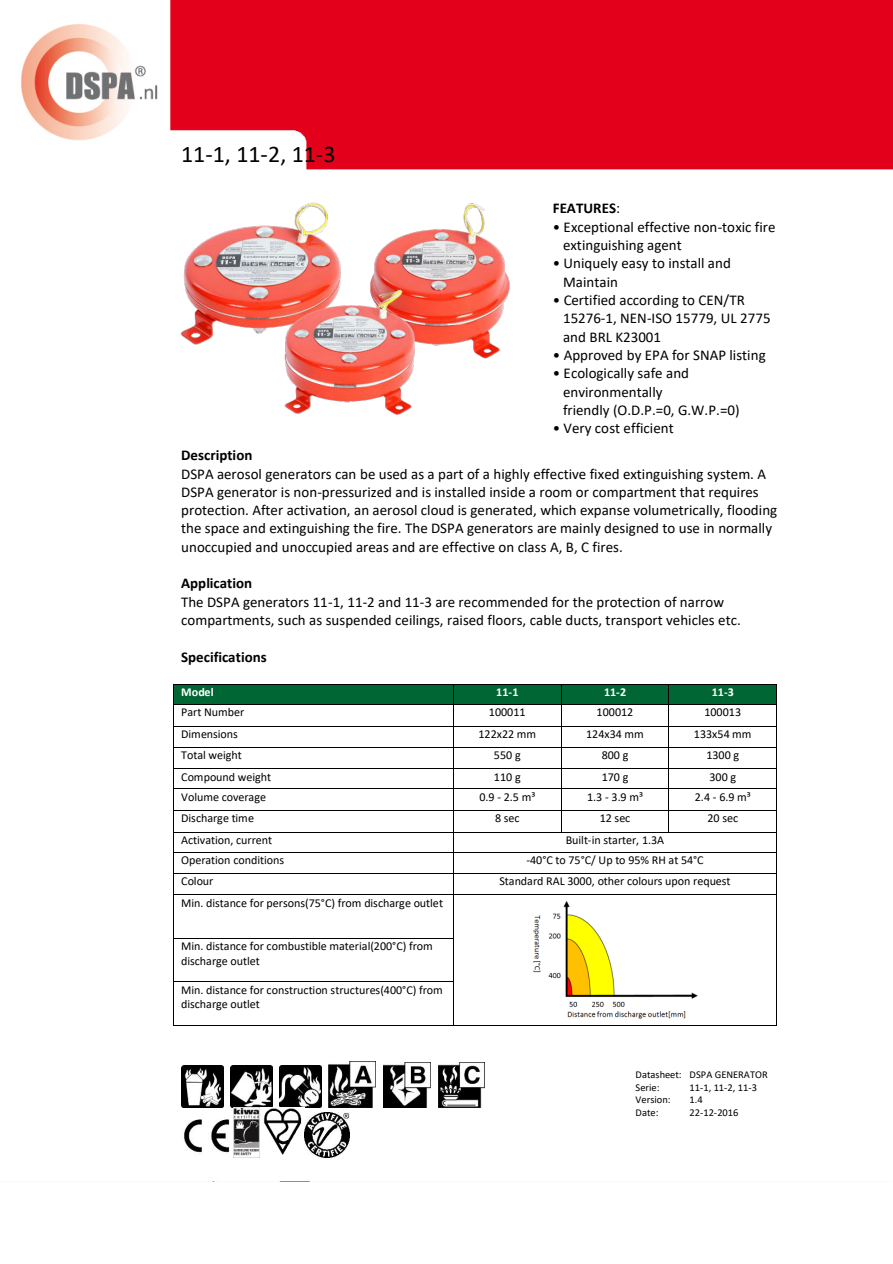
<style>
.page{position:relative;width:893px;height:1264px;background:#fff}
.page>*{position:absolute;margin:0;border:0;box-sizing:border-box;transform-origin:0 0}
.t1{font:24px "Calibri";color:#000}
.t2{font:15px/18.3px "Calibri";color:#000}
.t3{font:700 15px "Calibri";color:#000}
.t4{font:12px/14.7px "Calibri";letter-spacing:-.005em;color:#000}
.t5{font:700 12px "Calibri";color:#fff}
.t6{font:10.5px/12.8px "Calibri";color:#000}
.s1{font-weight:400}
</style>
<div class="page">
<img style="left:21px;top:0;width:871px;height:1158px">
<img style="left:164px;top:187px;width:361px;height:245px">
<div style="left:173px;top:684px;width:280px;height:20px;background:#006634"></div>
<div style="left:454px;top:684px;width:106px;height:20px;background:#006634"></div>
<div style="left:561px;top:684px;width:107px;height:20px;background:#006634"></div>
<div style="left:669px;top:684px;width:107px;height:20px;background:#006634"></div>
<hr style="left:173px;top:684px;width:280px;height:1px;background:#000">
<hr style="left:453px;top:684px;width:107px;height:1px;background:#000">
<hr style="left:561px;top:684px;width:107px;height:1px;background:#000">
<hr style="left:669px;top:684px;width:107px;height:1px;background:#000">
<hr style="left:173px;top:704px;width:280px;height:1px;background:#000">
<hr style="left:453px;top:704px;width:107px;height:1px;background:#000">
<hr style="left:561px;top:704px;width:107px;height:1px;background:#000">
<hr style="left:669px;top:704px;width:107px;height:1px;background:#000">
<hr style="left:173px;top:725px;width:280px;height:1px;background:#000">
<hr style="left:453px;top:725px;width:107px;height:1px;background:#000">
<hr style="left:561px;top:725px;width:107px;height:1px;background:#000">
<hr style="left:669px;top:725px;width:107px;height:1px;background:#000">
<hr style="left:173px;top:747px;width:280px;height:1px;background:#000">
<hr style="left:453px;top:747px;width:107px;height:1px;background:#000">
<hr style="left:561px;top:747px;width:107px;height:1px;background:#000">
<hr style="left:669px;top:747px;width:107px;height:1px;background:#000">
<hr style="left:173px;top:768px;width:280px;height:1px;background:#000">
<hr style="left:453px;top:768px;width:107px;height:1px;background:#000">
<hr style="left:561px;top:768px;width:107px;height:1px;background:#000">
<hr style="left:669px;top:768px;width:107px;height:1px;background:#000">
<hr style="left:173px;top:788px;width:280px;height:1px;background:#000">
<hr style="left:453px;top:788px;width:107px;height:1px;background:#000">
<hr style="left:561px;top:788px;width:107px;height:1px;background:#000">
<hr style="left:669px;top:788px;width:107px;height:1px;background:#000">
<hr style="left:173px;top:810px;width:280px;height:1px;background:#000">
<hr style="left:453px;top:810px;width:107px;height:1px;background:#000">
<hr style="left:561px;top:810px;width:107px;height:1px;background:#000">
<hr style="left:669px;top:810px;width:107px;height:1px;background:#000">
<hr style="left:173px;top:831px;width:280px;height:1px;background:#000">
<hr style="left:453px;top:831px;width:107px;height:1px;background:#000">
<svg style="left:560px;top:684px;width:1px;height:148px"></svg>
<hr style="left:561px;top:831px;width:107px;height:1px;background:#000">
<svg style="left:668px;top:684px;width:1px;height:148px"></svg>
<hr style="left:669px;top:831px;width:107px;height:1px;background:#000">
<hr style="left:173px;top:851px;width:280px;height:1px;background:#000">
<hr style="left:453px;top:851px;width:323px;height:1px;background:#000">
<hr style="left:173px;top:872px;width:280px;height:1px;background:#000">
<hr style="left:453px;top:872px;width:323px;height:1px;background:#000">
<svg style="left:173px;top:685px;width:1px;height:209px"></svg>
<hr style="left:173px;top:894px;width:280px;height:1px;background:#000">
<svg style="left:453px;top:685px;width:1px;height:209px"></svg>
<hr style="left:453px;top:894px;width:323px;height:1px;background:#000">
<svg style="left:776px;top:684px;width:1px;height:211px"></svg>
<hr style="left:173px;top:895px;width:1px;height:42px;background:#000">
<hr style="left:453px;top:895px;width:1px;height:42px;background:#000">
<hr style="left:776px;top:895px;width:1px;height:42px;background:#000">
<hr style="left:173px;top:937px;width:280px;height:1px;background:#000">
<hr style="left:173px;top:938px;width:1px;height:43px;background:#000">
<hr style="left:453px;top:938px;width:1px;height:43px;background:#000">
<hr style="left:776px;top:938px;width:1px;height:43px;background:#000">
<hr style="left:173px;top:981px;width:280px;height:1px;background:#000">
<hr style="left:173px;top:982px;width:1px;height:42px;background:#000">
<hr style="left:173px;top:1024px;width:280px;height:1px;background:#000">
<hr style="left:453px;top:982px;width:1px;height:42px;background:#000">
<hr style="left:453px;top:1024px;width:323px;height:1px;background:#000">
<hr style="left:776px;top:982px;width:1px;height:42px;background:#000">
<img style="left:531px;top:898px;width:167px;height:122px">
<img style="left:181px;top:1065px;width:42px;height:42px">
<img style="left:230px;top:1065px;width:42px;height:42px">
<img style="left:279px;top:1065px;width:42px;height:42px">
<img style="left:328px;top:1061px;width:47px;height:46px">
<img style="left:383px;top:1061px;width:47px;height:46px">
<img style="left:438px;top:1061px;width:47px;height:46px">
<img style="left:181px;top:1115px;width:53px;height:42px">
<img style="left:234px;top:1107px;width:25px;height:50px">
<img style="left:261px;top:1107px;width:43px;height:49px">
<img style="left:304px;top:1112px;width:45px;height:45px">
<h1 class="t1" style="left:181px;top:137px;width:156px">11-1, 11-2, 11-3</h1>
<p class="t3" style="left:553px;top:198px;width:69px">FEATURES<span class="s1">:</span></p>
<p class="t2" style="left:563px;top:217px;width:214px;text-indent:-10px">• Exceptional effective non-toxic fire extinguishing agent</p>
<p class="t2" style="left:563px;top:254px;width:169px;text-indent:-10px">• Uniquely easy to install and<br>Maintain</p>
<p class="t2" style="left:563px;top:290px;width:209px;text-indent:-10px">• Certified according to CEN/TR<br>15276-1, NEN-ISO 15779, UL 2775 and BRL K23001</p>
<p class="t2" style="left:553px;top:345px;width:214px">• Approved by EPA for SNAP listing</p>
<p class="t2" style="left:563px;top:364px;width:178px;text-indent:-10px">• Ecologically safe and environmentally<br>friendly (O.D.P.=0, G.W.P.=0)</p>
<p class="t2" style="left:553px;top:419px;width:122px">• Very cost efficient</p>
<p class="t3" style="left:181px;top:444px;width:73px">Description</p>
<p class="t2" style="left:181px;top:464px;width:597px">DSPA aerosol generators can be used as a part of a highly effective fixed extinguishing system. A DSPA generator is non-pressurized and is installed inside a room or compartment that requires protection. After activation, an aerosol cloud is generated, which expanse volumetrically, flooding the space and extinguishing the fire. The DSPA generators are mainly designed to use in normally unoccupied and unoccupied areas and are effective on class A, B, C fires.</p>
<p class="t3" style="left:181px;top:572px;width:72px">Application</p>
<p class="t2" style="left:181px;top:592px;width:561px">The DSPA generators 11-1, 11-2 and 11-3 are recommended for the protection of narrow compartments, such as suspended ceilings, raised floors, cable ducts, transport vehicles etc.</p>
<p class="t3" style="left:181px;top:646px;width:87px">Specifications</p>
<p class="t5" style="left:181px;top:683px;width:34px">Model</p>
<p class="t5" style="left:496px;top:683px;width:24px">11-1</p>
<p class="t5" style="left:604px;top:683px;width:24px">11-2</p>
<p class="t5" style="left:711px;top:683px;width:24px">11-3</p>
<p class="t4" style="left:181px;top:704px;width:65px">Part Number</p>
<p class="t4" style="left:489px;top:704px;width:38px">100011</p>
<p class="t4" style="left:596px;top:704px;width:38px">100012</p>
<p class="t4" style="left:704px;top:704px;width:38px">100013</p>
<p class="t4" style="left:181px;top:726px;width:58px">Dimensions</p>
<p class="t4" style="left:478px;top:726px;width:59px">122x22 mm</p>
<p class="t4" style="left:586px;top:726px;width:59px">124x34 mm</p>
<p class="t4" style="left:694px;top:726px;width:59px">133x54 mm</p>
<p class="t4" style="left:181px;top:747px;width:62px">Total weight</p>
<p class="t4" style="left:494px;top:747px;width:28px">550 g</p>
<p class="t4" style="left:601px;top:747px;width:28px">800 g</p>
<p class="t4" style="left:706px;top:747px;width:34px">1300 g</p>
<p class="t4" style="left:181px;top:768px;width:92px">Compound weight</p>
<p class="t4" style="left:494px;top:768px;width:28px">110 g</p>
<p class="t4" style="left:601px;top:768px;width:28px">170 g</p>
<p class="t4" style="left:709px;top:768px;width:28px">300 g</p>
<p class="t4" style="left:181px;top:789px;width:86px">Volume coverage</p>
<p class="t4" style="left:479px;top:789px;width:58px">0.9 - 2.5 m³</p>
<p class="t4" style="left:587px;top:789px;width:58px">1.3 - 3.9 m³</p>
<p class="t4" style="left:694px;top:789px;width:58px">2.4 - 6.9 m³</p>
<p class="t4" style="left:181px;top:810px;width:74px">Discharge time</p>
<p class="t4" style="left:495px;top:810px;width:26px">8 sec</p>
<p class="t4" style="left:599px;top:810px;width:32px">12 sec</p>
<p class="t4" style="left:707px;top:810px;width:32px">20 sec</p>
<p class="t4" style="left:181px;top:831px;width:92px">Activation, current</p>
<p class="t4" style="left:565px;top:831px;width:100px">Built-in starter, 1.3A</p>
<p class="t4" style="left:181px;top:851px;width:104px">Operation conditions</p>
<p class="t4" style="left:526px;top:851px;width:179px">-40°C to 75°C/ Up to 95% RH at 54°C</p>
<p class="t4" style="left:181px;top:873px;width:34px">Colour</p>
<p class="t4" style="left:499px;top:873px;width:233px">Standard RAL 3000, other colours upon request</p>
<p class="t4" style="left:181px;top:894px;width:263px">Min. distance for persons(75°C) from discharge outlet</p>
<p class="t4" style="left:181px;top:938px;width:253px">Min. distance for combustible material(200°C) from discharge outlet</p>
<p class="t4" style="left:181px;top:981px;width:263px">Min. distance for construction structures(400°C) from discharge outlet</p>
<p class="t6" style="left:635px;top:1067px;width:134px">Datasheet: DSPA GENERATOR<br>Serie:</p>
<p class="t6" style="left:689px;top:1080px;width:69px">11-1, 11-2, 11-3</p>
<p class="t6" style="left:635px;top:1092px;width:36px">Version:</p>
<p class="t6" style="left:689px;top:1092px;width:15px">1.4</p>
<p class="t6" style="left:635px;top:1105px;width:24px">Date:</p>
<p class="t6" style="left:689px;top:1105px;width:50px">22-12-2016</p>
</div>
